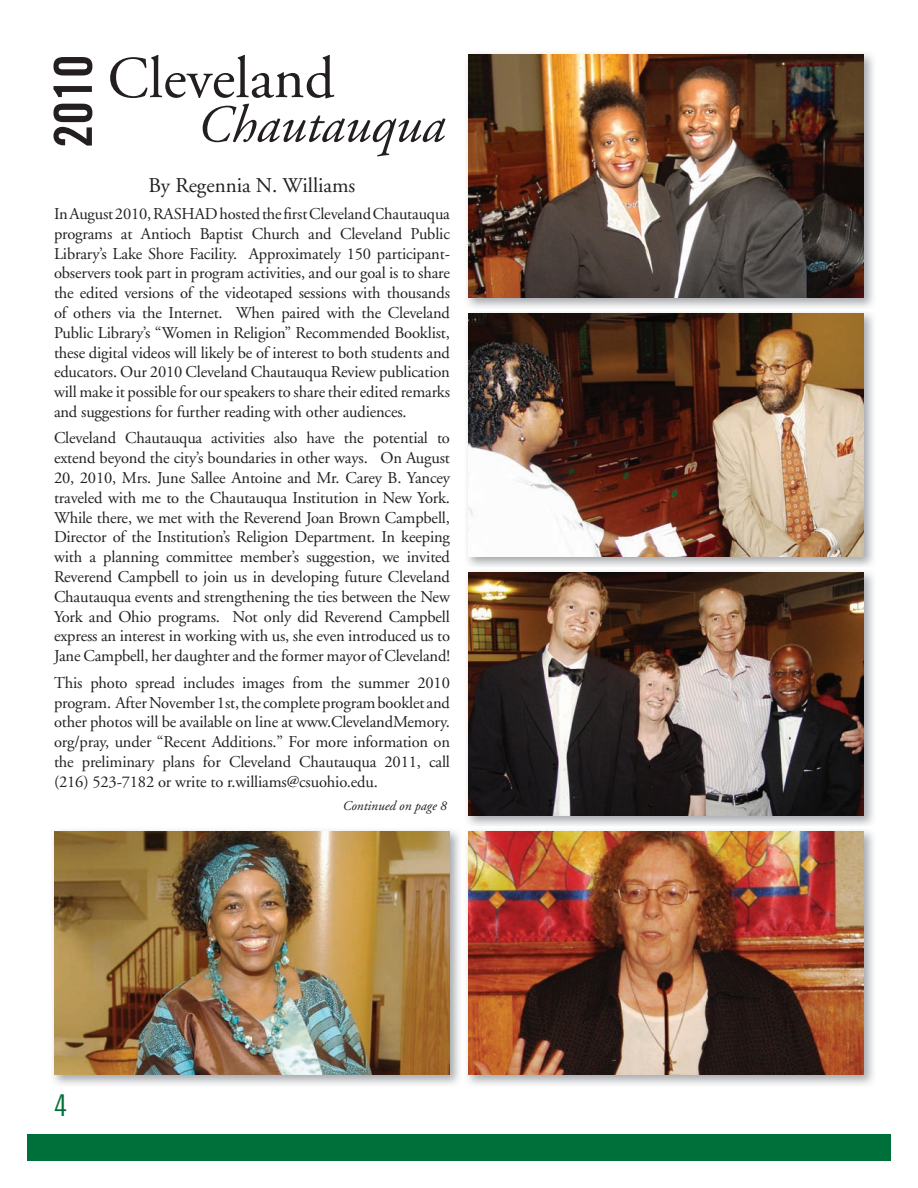
<style>
.page{position:relative;width:918px;height:1188px;background:#fff}
.page>*{position:absolute;margin:0;border:0;box-sizing:border-box;transform-origin:0 0}
.t1{font:59.1px "Adobe Garamond";color:#231f20}
.t2{font:italic 52.8px "Adobe Garamond";color:#231f20}
.t3{font:52.5px "Trade Gothic LT Std Bd Cn 20";color:#231f20}
.t4{font:30px "Trade Gothic LT Std Cn 18";color:#00703a}
.t5{font:21px "Adobe Garamond";color:#231f20}
.t6{font:16.5px/19.8px "Adobe Garamond";letter-spacing:-.01em;color:#231f20;text-align:justify}
.t7{font:italic 13.5px "Adobe Garamond";color:#231f20}
</style>
<div class="page">
<div style="left:27px;top:1134px;width:864px;height:27px;background:#00703a"></div>
<img style="left:53px;top:830px;width:407px;height:255px">
<img style="left:54px;top:831px;width:396px;height:243px">
<img style="left:467px;top:53px;width:407px;height:1032px">
<img style="left:468px;top:831px;width:396px;height:243px">
<img style="left:467px;top:827px;width:407px;height:1px">
<img style="left:468px;top:572px;width:396px;height:243px">
<img style="left:467px;top:568px;width:407px;height:1px">
<img style="left:468px;top:314px;width:396px;height:242px">
<img style="left:467px;top:309px;width:407px;height:1px">
<img style="left:468px;top:55px;width:396px;height:243px">
<h3 class="t3" style="left:41px;top:148px;width:95px;rotate:-90deg">2010</h3>
<h1 class="t1" style="left:108px;top:47px;width:229px">Cleveland</h1>
<h2 class="t2" style="left:197px;top:96px;width:249px">Chautauqua</h2>
<p class="t5" style="left:149px;top:174px;width:208px">By Regennia N. Williams</p>
<p class="t6" style="left:54px;top:204px;width:398px">In August 2010, RASHAD hosted the first Cleveland Chautauqua programs at Antioch Baptist Church and Cleveland Public Library’s Lake Shore Facility. Approximately 150 participant&shy;observers took part in program activities, and our goal is to share the edited versions of the videotaped sessions with thousands of others via the Internet. When paired with the Cleveland Public Library’s “Women in Religion” Recommended Booklist, these digital videos will likely be of interest to both students and educators. Our 2010 Cleveland Chautauqua Review publication will make it possible for our speakers to share their edited remarks and suggestions for further reading with other audiences.</p>
<p class="t6" style="left:54px;top:429px;width:398px">Cleveland Chautauqua activities also have the potential to extend beyond the city’s boundaries in other ways. On August 20, 2010, Mrs. June Sallee Antoine and Mr. Carey B. Yancey traveled with me to the Chautauqua Institution in New York.<br>While there, we met with the Reverend Joan Brown Campbell, Director of the Institution’s Religion Department. In keeping with a planning committee member’s suggestion, we invited Reverend Campbell to join us in developing future Cleveland Chautauqua events and strengthening the ties between the New York and Ohio programs. Not only did Reverend Campbell express an interest in working with us, she even introduced us to Jane Campbell, her daughter and the former mayor of Cleveland!</p>
<p class="t6" style="left:54px;top:673px;width:398px">This photo spread includes images from the summer 2010 program. After November 1st, the complete program booklet and other photos will be available on line at www.ClevelandMemory. org/pray, under “Recent Additions.” For more information on the preliminary plans for Cleveland Chautauqua 2011, call (216) 523-7182 or write to r.williams@csuohio.edu.</p>
<h3 class="t4" style="left:54px;top:1087px;width:15px">4</h3>
<p class="t7" style="left:343px;top:799px;width:106px">Continued on page 8</p>
</div>
